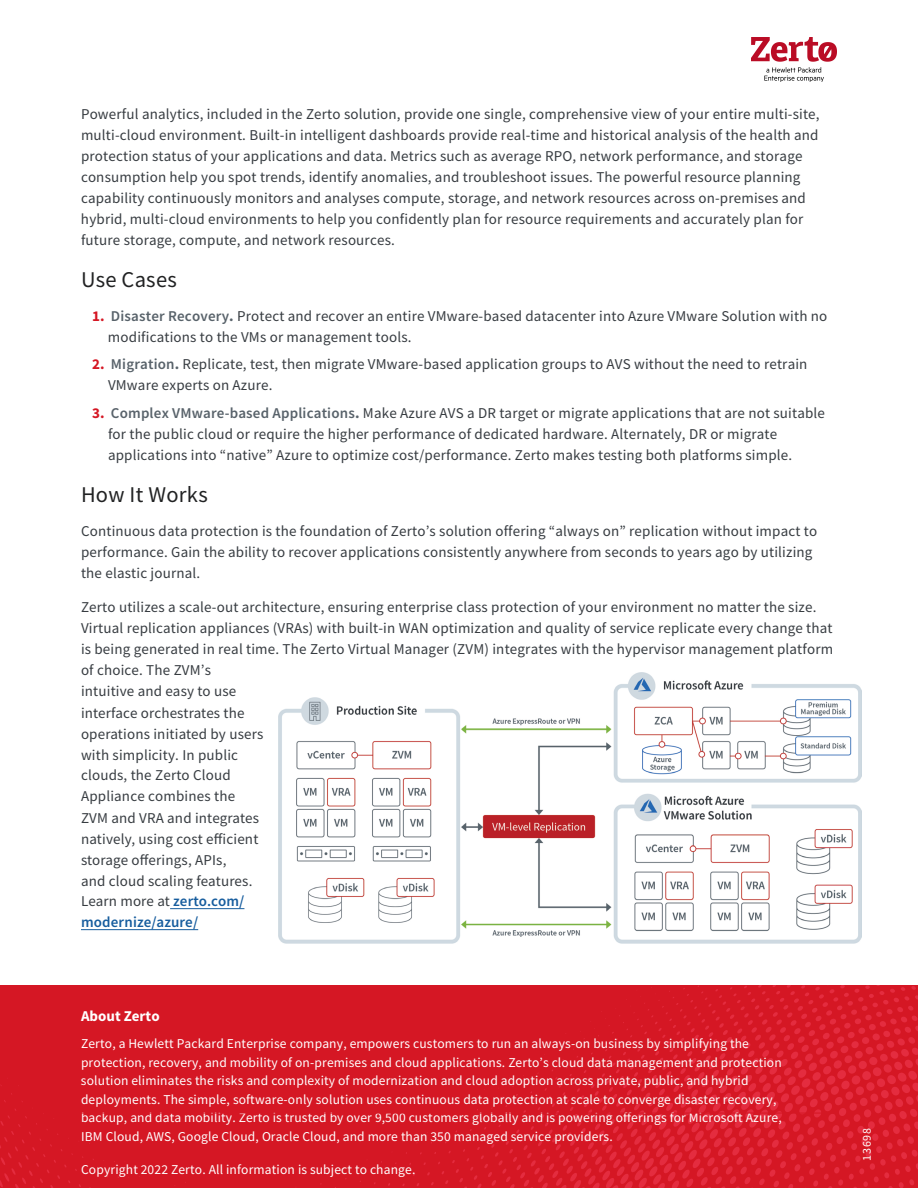
<style>
.page{position:relative;width:918px;height:1188px;background:#fff}
.page>*{position:absolute;margin:0;border:0;box-sizing:border-box;transform-origin:0 0}
.Body{font:22.5px "Source Sans Pro";letter-spacing:.01em;color:#212223}
.Body-2{font:15px/21px "Source Sans Pro";letter-spacing:.01em;color:#373c41}
.t1{font:700 15px "Source Sans Pro";color:#fff}
.t2{font:13.5px/18.5px "Source Sans Pro";letter-spacing:.015em;color:#fff}
.t3{font:12px "Source Sans Pro";letter-spacing:.05em;color:#fff}
.s1{font-weight:700;color:#d51724}
.s2{font-weight:600;color:#58626a}
.s3{font-weight:700;color:#58626a}
.s4{font-weight:600;color:#175d9e}
</style>
<div class="page">
<svg style="left:0;top:986px;width:918px;height:202px;fill:#d51724"></svg>
<hr style="left:81px;top:1113px;width:756px;height:1px;background:#d51724">
<img style="left:278px;top:672px;width:584px;height:272px">
<img style="left:751px;top:38px;width:86px;height:43px">
<hr style="left:170px;top:908px;width:74px;height:1px;background:#175d9e">
<hr style="left:81px;top:929px;width:117px;height:1px;background:#175d9e">
<h1 class="Body-2" style="left:81px;top:103px;width:740px">Powerful analytics, included in the Zerto solution, provide one single, comprehensive view of your entire multi-site, multi-cloud environment. Built-in intelligent dashboards provide real-time and historical analysis of the health and protection status of your applications and data. Metrics such as average RPO, network performance, and storage consumption help you spot trends, identify anomalies, and troubleshoot issues. The powerful resource planning capability continuously monitors and analyses compute, storage, and network resources across on-premises and hybrid, multi-cloud environments to help you confidently plan for resource requirements and accurately plan for future storage, compute, and network resources.</h1>
<h1 class="Body" style="left:81px;top:265px;width:97px">Use Cases</h1>
<p class="Body-2" style="left:108px;top:305px;width:721px;text-indent:-16px"><span class="s1">1.</span> <span class="s2">Disaster Recovery</span><span class="s3">.</span> Protect and recover an entire VMware-based datacenter into Azure VMware Solution with no modifications to the VMs or management tools.</p>
<p class="Body-2" style="left:108px;top:354px;width:701px;text-indent:-16px"><span class="s1">2.</span> <span class="s2">Migration</span><span class="s3">.</span> Replicate, test, then migrate VMware-based application groups to AVS without the need to retrain<br>VMware experts on Azure.</p>
<p class="Body-2" style="left:108px;top:402px;width:719px;text-indent:-16px"><span class="s1">3.</span> <span class="s2">Complex VMware-based Applications</span><span class="s3">.</span> Make Azure AVS a DR target or migrate applications that are not suitable for the public cloud or require the higher performance of dedicated hardware. Alternately, DR or migrate applications into “native” Azure to optimize cost/performance. Zerto makes testing both platforms simple.</p>
<p class="Body" style="left:81px;top:480px;width:128px">How It Works</p>
<p class="Body-2" style="left:81px;top:520px;width:738px">Continuous data protection is the foundation of Zerto’s solution offering “always on” replication without impact to performance. Gain the ability to recover applications consistently anywhere from seconds to years ago by utilizing the elastic journal.</p>
<p class="Body-2" style="left:81px;top:597px;width:754px">Zerto utilizes a scale-out architecture, ensuring enterprise class protection of your environment no matter the size.<br>Virtual replication appliances (VRAs) with built-in WAN optimization and quality of service replicate every change that is being generated in real time. The Zerto Virtual Manager (ZVM) integrates with the hypervisor management platform of choice. The ZVM’s<br>intuitive and easy to use<br>interface orchestrates the<br>operations initiated by users<br>with simplicity. In public<br>clouds, the Zerto Cloud<br>Appliance combines the<br>ZVM and VRA and integrates<br>natively, using cost efficient<br>storage offerings, APIs,<br>and cloud scaling features.<br>Learn more at <span class="s4">zerto.com/<br>modernize/azure/</span></p>
<p class="t1" style="left:81px;top:1006px;width:80px">About Zerto</p>
<p class="t2" style="left:81px;top:1035px;width:702px">Zerto, a Hewlett Packard Enterprise company, empowers customers to run an always-on business by simplifying the protection, recovery, and mobility of on-premises and cloud applications. Zertoʼs cloud data management and protection solution eliminates the risks and complexity of modernization and cloud adoption across private, public, and hybrid deployments. The simple, software-only solution uses continuous data protection at scale to converge disaster recovery, backup, and data mobility. Zerto is trusted by over 9,500 customers globally and is powering offerings for Microsoft Azure, IBM Cloud, AWS, Google Cloud, Oracle Cloud, and more than 350 managed service providers.</p>
<p class="t2" style="left:81px;top:1160px;width:336px">Copyright 2022 Zerto. All information is subject to change.</p>
<p class="t3" style="left:859px;top:1161px;width:34px;rotate:-90deg">13698</p>
</div>
